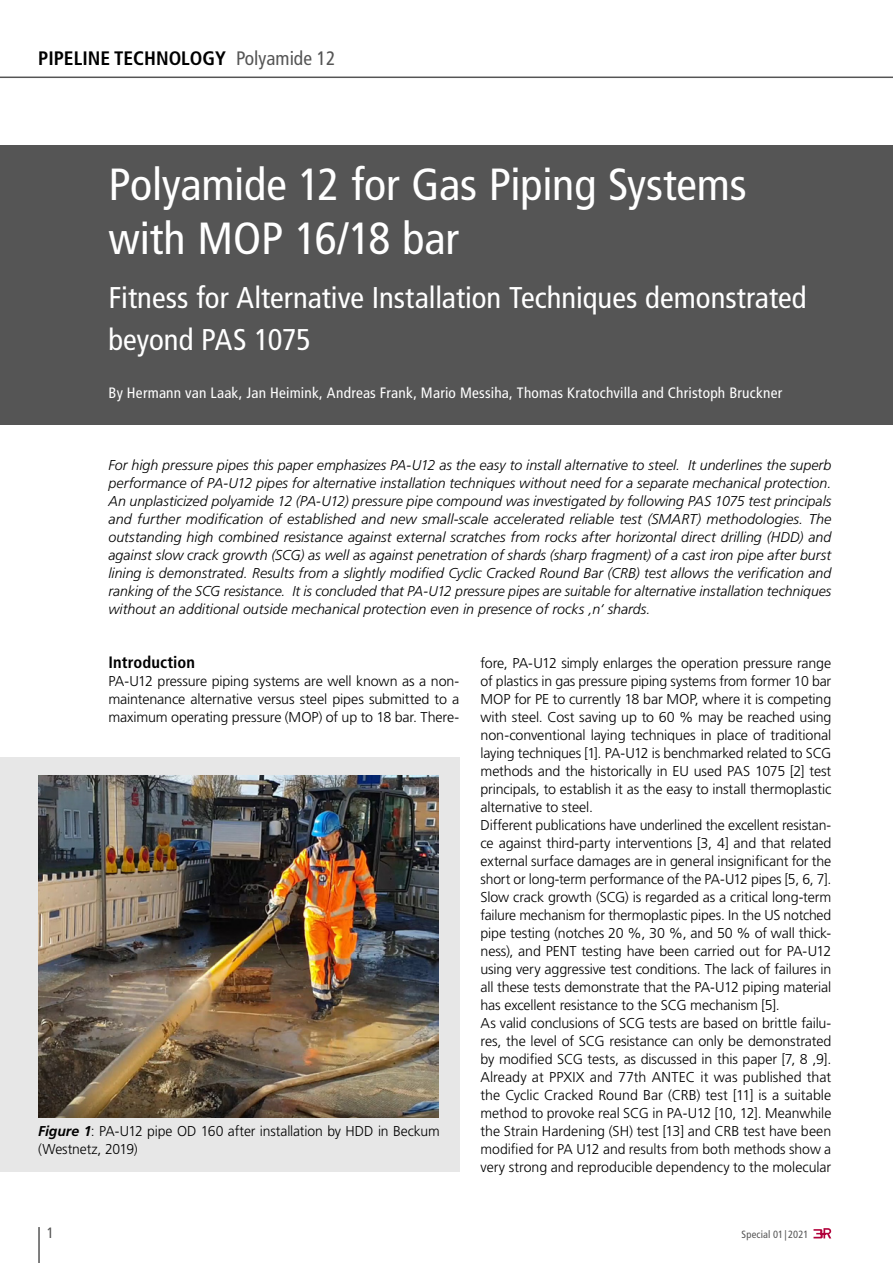
<style>
.page{position:relative;width:893px;height:1263px;background:#fff}
.page>*{position:absolute;margin:0;border:0;box-sizing:border-box;transform-origin:0 0}
.Headline{font:condensed 45px/54px "Frutiger LT Pro";letter-spacing:-.005em;color:#fff}
.Subline{font:condensed 30px/42px "Frutiger LT Pro";color:#fff}
.t1{font:700 condensed 19.5px "Frutiger LT Pro";color:#000}
.Subline_1__Stufe{font:700 condensed 16.5px "Frutiger LT Pro";letter-spacing:.005em;color:#000}
.Autor_vorne{font:condensed 15px "Frutiger LT Pro";letter-spacing:.01em;color:#fff}
.t2{font:condensed 15px "Frutiger LT Pro";color:#555}
.Fliesstext{font:300 14.25px/18px "Frutiger LT Pro";letter-spacing:-.01em;color:#000;text-align:justify}
.Abstract{font:italic 300 14.25px/18px "Frutiger LT Pro";color:#000;text-align:justify}
.t3{font:condensed 10.5px "Frutiger LT Pro";letter-spacing:.01em;color:#555}
.s1{font-weight:400;color:#555}
.s2{font-weight:700;font-style:italic}
</style>
<div class="page">
<svg style="left:813px;top:1228px;width:18px;height:10px"></svg>
<hr style="left:38px;top:1227px;width:2px;height:36px;background:#555">
<hr style="left:0;top:77px;width:893px;height:1px;background:#555">
<div style="left:0;top:146px;width:893px;height:279px;background:#555"></div>
<div style="left:0;top:758px;width:459px;height:414px;background:#e7e7e7"></div>
<img style="left:38px;top:776px;width:401px;height:342px">
<h3 class="t1" style="left:38px;top:46px;width:299px">PIPELINE TECHNOLOGY <span class="s1">Polyamide 12</span></h3>
<h1 class="Headline" style="left:108px;top:157px;width:640px">Polyamide 12 for Gas Piping Systems with MOP 16/18 bar</h1>
<p class="Subline" style="left:108px;top:276px;width:700px">Fitness for Alternative Installation Techniques demonstrated beyond PAS 1075</p>
<p class="Autor_vorne" style="left:108px;top:384px;width:675px">By Hermann van Laak, Jan Heimink, Andreas Frank, Mario Messiha, Thomas Kratochvilla and Christoph Bruckner</p>
<p class="Abstract" style="left:108px;top:456px;width:724px">For high pressure pipes this paper emphasizes PA-U12 as the easy to install alternative to steel. It underlines the superb performance of PA-U12 pipes for alternative installation techniques without need for a separate mechanical protection.<br>An unplasticized polyamide 12 (PA-U12) pressure pipe compound was investigated by following PAS 1075 test principals and further modification of established and new small-scale accelerated reliable test (SMART) methodologies. The outstanding high combined resistance against external scratches from rocks after horizontal direct drilling (HDD) and against slow crack growth (SCG) as well as against penetration of shards (sharp fragment) of a cast iron pipe after burst lining is demonstrated. Results from a slightly modified Cyclic Cracked Round Bar (CRB) test allows the verification and ranking of the SCG resistance. It is concluded that PA-U12 pressure pipes are suitable for alternative installation techniques without an additional outside mechanical protection even in presence of rocks ‚n‘ shards.</p>
<p class="Subline_1__Stufe" style="left:108px;top:652px;width:88px">Introduction</p>
<p class="Fliesstext" style="left:108px;top:672px;width:352px">PA-U12 pressure piping systems are well known as a non&shy;maintenance alternative versus steel pipes submitted to a maximum operating pressure (MOP) of up to 18 bar. There-</p>
<p class="Fliesstext" style="left:480px;top:654px;width:352px">fore, PA-U12 simply enlarges the operation pressure range of plastics in gas pressure piping systems from former 10 bar MOP for PE to currently 18 bar MOP, where it is competing with steel. Cost saving up to 60 % may be reached using non-conventional laying techniques in place of traditional laying techniques [1]. PA-U12 is benchmarked related to SCG methods and the historically in EU used PAS 1075 [2] test principals, to establish it as the easy to install thermoplastic alternative to steel.</p>
<p class="Fliesstext" style="left:480px;top:816px;width:352px">Different publications have underlined the excellent resistan&shy;ce against third-party interventions [3, 4] and that related external surface damages are in general insignificant for the short or long-term performance of the PA-U12 pipes [5, 6, 7].</p>
<p class="Fliesstext" style="left:480px;top:888px;width:352px">Slow crack growth (SCG) is regarded as a critical long-term failure mechanism for thermoplastic pipes. In the US notched pipe testing (notches 20 %, 30 %, and 50 % of wall thick&shy;ness), and PENT testing have been carried out for PA-U12 using very aggressive test conditions. The lack of failures in all these tests demonstrate that the PA-U12 piping material has excellent resistance to the SCG mechanism [5].</p>
<p class="Fliesstext" style="left:480px;top:1014px;width:352px">As valid conclusions of SCG tests are based on brittle failu&shy;res, the level of SCG resistance can only be demonstrated by modified SCG tests, as discussed in this paper [7, 8 ,9].<br>Already at PPXIX and 77th ANTEC it was published that the Cyclic Cracked Round Bar (CRB) test [11] is a suitable method to provoke real SCG in PA-U12 [10, 12]. Meanwhile the Strain Hardening (SH) test [13] and CRB test have been modified for PA U12 and results from both methods show a very strong and reproducible dependency to the molecular</p>
<p class="Fliesstext" style="left:38px;top:1122px;width:403px"><span class="s2">Figure 1</span>: PA-U12 pipe OD 160 after installation by HDD in Beckum (Westnetz, 2019)</p>
<p class="t2" style="left:47px;top:1224px;width:9px">1</p>
<p class="t3" style="left:742px;top:1229px;width:68px">Special 01 | 2021</p>
</div>
